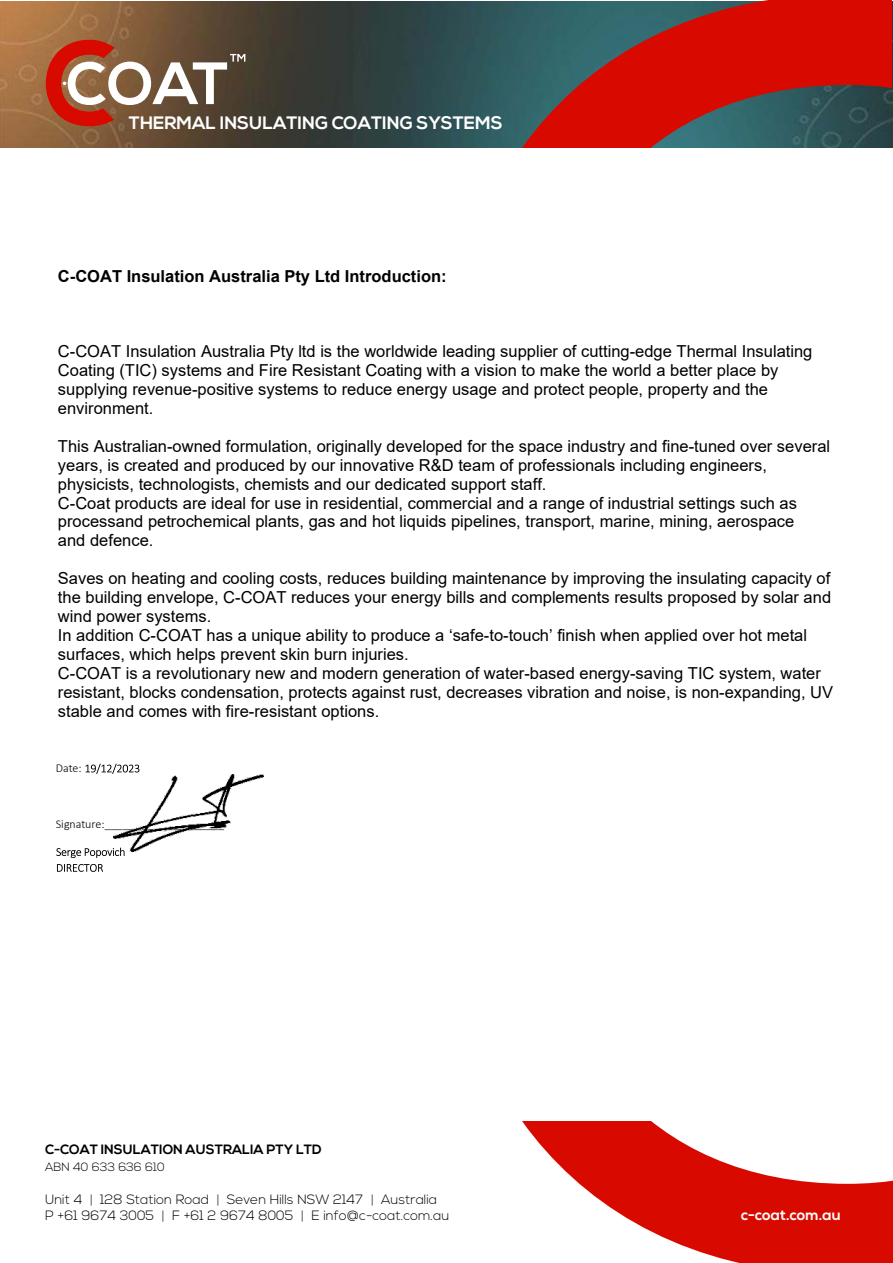
<style>
.page{position:relative;width:893px;height:1263px;background:#fff}
.page>*{position:absolute;margin:0;border:0;box-sizing:border-box;transform-origin:0 0}
.t1{font:700 18px "Nexa";color:#fff}
.t2{font:16.5px/18.9px "Arial";color:#000}
.t3{font:700 16.5px "Arial";color:#000}
.t4{font:700 15px "Nexa";color:#fff}
.t5{font:300 13.5px/16.8px "Nexa";color:#000}
.t6{font:700 13.5px "Nexa";color:#000}
.t7{font:300 12px "Calibri";color:#000}
.t8{font:300 12px "Nexa";color:#000}
.s1{color:#2c2b2a}
</style>
<div class="page">
<img style="left:0;top:1px;width:893px;height:146px">
<svg style="left:516px;top:1px;width:375px;height:146px;background:#8d312d"></svg>
<svg style="left:46px;top:40px;width:199px;height:86px;background:#956550"></svg>
<svg style="left:522px;top:1121px;width:370px;height:142px;fill:#d80a00"></svg>
<svg style="left:86px;top:764px;width:53px;height:10px"></svg>
<svg style="left:56px;top:848px;width:69px;height:10px"></svg>
<svg style="left:57px;top:864px;width:46px;height:8px"></svg>
<img style="left:113px;top:774px;width:150px;height:78px">
<p class="t1" style="left:129px;top:115px;width:375px">THERMAL INSULATING COATING SYSTEMS</p>
<p class="t3" style="left:58px;top:269px;width:390px">C-COAT Insulation Australia Pty Ltd Introduction:</p>
<p class="t2" style="left:58px;top:343px;width:756px">C-COAT Insulation Australia Pty ltd is the worldwide leading supplier of cutting-edge Thermal Insulating Coating (TIC) systems and Fire Resistant Coating with a vision to make the world a better place by supplying revenue-positive systems to reduce energy usage and protect people, property and the environment.</p>
<p class="t2" style="left:58px;top:438px;width:774px">This Australian-owned formulation, originally developed for the space industry and fine-tuned over several years, is created and produced by our innovative R&amp;D team of professionals including engineers, physicists, technologists, chemists and our dedicated support staff.<br>C-Coat products are ideal for use in residential, commercial and a range of industrial settings such as processand petrochemical plants, gas and hot liquids pipelines, transport, marine, mining, aerospace<br>and defence.</p>
<p class="t2" style="left:58px;top:570px;width:777px">Saves on heating and cooling costs, reduces building maintenance by improving the insulating capacity of the building envelope, C-COAT reduces your energy bills and complements results proposed by solar and wind power systems.<br>In addition C-COAT has a unique ability to produce a ‘safe-to-touch’ finish when applied over hot metal surfaces, which helps prevent skin burn injuries.<br>C-COAT is a revolutionary new and modern generation of water-based energy-saving TIC system, water resistant, blocks condensation, protects against rust, decreases vibration and noise, is non-expanding, UV stable and comes with fire-resistant options.</p>
<p class="t7" style="left:56px;top:763px;width:27px">Date:</p>
<p class="t7" style="left:56px;top:819px;width:170px">Signature:____________________</p>
<p class="t6" style="left:45px;top:1144px;width:278px">C-COAT INSULATION AUSTRALIA PTY LTD</p>
<p class="t8" style="left:45px;top:1161px;width:121px">ABN 40 633 636 610</p>
<p class="t5" style="left:45px;top:1192px;width:406px">Unit 4 <span class="s1">|</span> 128 Station Road <span class="s1">|</span> Seven Hills NSW 2147 <span class="s1">|</span> Australia<br>P +61 9674 3005 <span class="s1">|</span> F +61 2 9674 8005 <span class="s1">|</span> E info@c-coat.com.au</p>
<p class="t4" style="left:741px;top:1209px;width:101px">c-coat.com.au</p>
</div>
